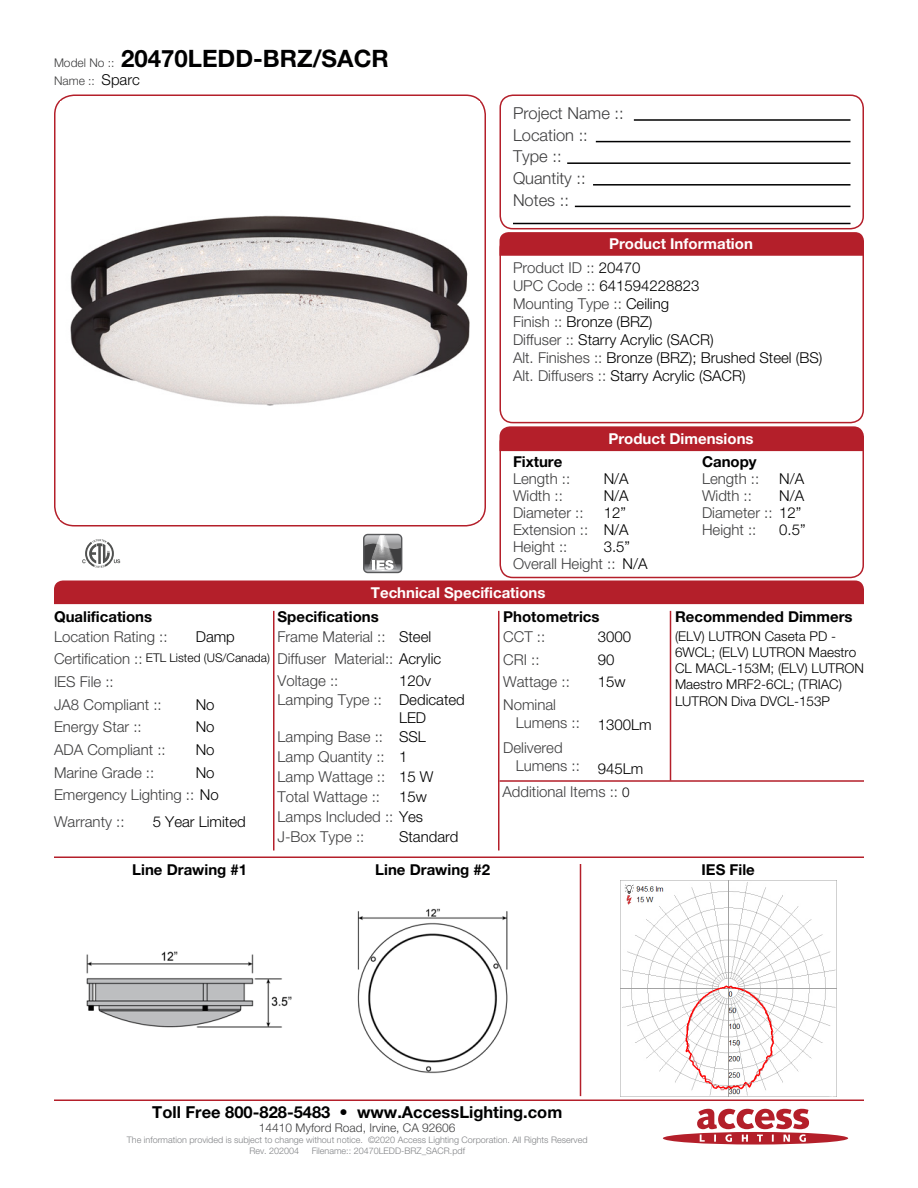
<style>
.page{position:relative;width:918px;height:1188px;background:#fff}
.page>*{position:absolute;margin:0;border:0;box-sizing:border-box;transform-origin:0 0}
.t1{font:700 24px "Helvetica Neue LT Std";color:#000001}
.Left_Justify{font:300 16.5px "Helvetica Neue LT Std";color:#3e3e3f}
.t2{font:700 16.5px "Helvetica Neue LT Std";color:#000001}
.Left_Justify-2{font:300 15px/18px "Helvetica Neue LT Std";color:#3e3e3f}
.Left_Justify-3{font:300 15px/18px "Helvetica Neue LT Std";color:#000001}
.Left_Justify-4{font:700 15px "Helvetica Neue LT Std";color:#000001}
.t3{font:700 15px "Helvetica Neue LT Std";color:#fff}
.Left_Justify-5{font:300 13.5px/16.2px "Helvetica Neue LT Std";color:#000001}
.t4{font:300 12px "Helvetica Neue LT Std";color:#3e3e3f}
.Left_Justify-6{font:300 12px "Helvetica Neue LT Std";color:#000001}
.t5{font:300 9px "Helvetica Neue LT Std";color:#808285}
.s1{font-weight:300;font-size:12px;color:#3e3e3f}
.s2{font-size:15px;color:#000001}
.s3{color:#000001}
.s4{color:#3e3e3f}
.s5{font-size:13.5px;color:#000001}
</style>
<div class="page">
<svg style="left:663px;top:1109px;width:185px;height:36px"></svg>
<div style="left:499px;top:94px;width:365px;height:135px;border:2px solid #b41f2a;border-radius:13px"></div>
<div style="left:499px;top:235px;width:365px;height:188px;border:2px solid #b41f2a;border-radius:13px"></div>
<div style="left:499px;top:430px;width:365px;height:148px;border:2px solid #b41f2a;border-radius:13px"></div>
<hr style="left:634px;top:119px;width:217px;height:2px;background:#000001">
<hr style="left:596px;top:141px;width:254px;height:1px;background:#000001">
<hr style="left:593px;top:184px;width:258px;height:2px;background:#000001">
<hr style="left:567px;top:162px;width:283px;height:2px;background:#000001">
<hr style="left:575px;top:206px;width:275px;height:1px;background:#000001">
<hr style="left:513px;top:223px;width:337px;height:1px;background:#000001">
<svg style="left:500px;top:232px;width:364px;height:24px"></svg>
<div style="left:500px;top:426px;width:364px;height:25px;background:#b41f2a"></div>
<div style="left:54px;top:580px;width:810px;height:24px;background:#b41f2a"></div>
<hr style="left:54px;top:856px;width:810px;height:2px;background:#b41f2a">
<hr style="left:54px;top:1100px;width:810px;height:1px;background:#b41f2a">
<hr style="left:670px;top:611px;width:1px;height:170px;background:#b41f2a">
<hr style="left:580px;top:864px;width:1px;height:232px;background:#b41f2a">
<hr style="left:498px;top:611px;width:2px;height:239px;background:#b41f2a">
<hr style="left:273px;top:611px;width:1px;height:239px;background:#b41f2a">
<div style="left:54px;top:94px;width:432px;height:432px;border:2px solid #b41f2a;border-radius:20px"></div>
<hr style="left:500px;top:780px;width:364px;height:2px;background:#b41f2a">
<img style="left:61px;top:215px;width:418px;height:305px">
<svg style="left:82px;top:539px;width:38px;height:29px"></svg>
<div style="left:363px;top:534px;width:39px;height:39px;border:1px solid #57585a;border-radius:4px"></div>
<svg style="left:363px;top:535px;width:40px;height:37px"></svg>
<img style="left:86px;top:951px;width:206px;height:77px">
<img style="left:357px;top:908px;width:151px;height:166px">
<img style="left:620px;top:881px;width:216px;height:216px">
<p class="t1" style="left:54px;top:44px;width:336px"><span class="s1">Model No ::</span> 20470LEDD-BRZ/SACR</p>
<p class="t4" style="left:54px;top:73px;width:87px">Name :: <span class="s2">Sparc</span></p>
<p class="Left_Justify" style="left:513px;top:103px;width:112px">Project Name ::</p>
<p class="Left_Justify" style="left:513px;top:125px;width:76px">Location ::</p>
<p class="Left_Justify" style="left:513px;top:146px;width:50px">Type ::</p>
<p class="Left_Justify" style="left:513px;top:168px;width:74px">Quantity ::</p>
<p class="Left_Justify" style="left:513px;top:190px;width:57px">Notes ::</p>
<p class="t3" style="left:609px;top:235px;width:145px">Product Information</p>
<p class="Left_Justify-2" style="left:513px;top:259px;width:129px">Product ID :: <span class="s3">20470</span></p>
<p class="Left_Justify-3" style="left:513px;top:277px;width:188px"><span class="s4">UPC Code ::</span> 641594228823</p>
<p class="Left_Justify-2" style="left:513px;top:295px;width:158px">Mounting Type :: <span class="s3">Ceiling</span></p>
<p class="Left_Justify-3" style="left:513px;top:313px;width:141px"><span class="s4">Finish ::</span> Bronze (BRZ)</p>
<p class="Left_Justify-3" style="left:513px;top:331px;width:202px"><span class="s4">Diffuser ::</span> Starry Acrylic (SACR)</p>
<p class="Left_Justify-3" style="left:513px;top:349px;width:311px"><span class="s4">Alt. Finishes ::</span> Bronze (BRZ); Brushed Steel (BS)</p>
<p class="Left_Justify-3" style="left:513px;top:367px;width:234px"><span class="s4">Alt. Diffusers ::</span> Starry Acrylic (SACR)</p>
<p class="t3" style="left:608px;top:429px;width:147px">Product Dimensions</p>
<p class="Left_Justify-4" style="left:513px;top:453px;width:51px">Fixture</p>
<p class="Left_Justify-4" style="left:702px;top:453px;width:56px">Canopy</p>
<p class="Left_Justify-2" style="left:513px;top:470px;width:59px">Length ::</p>
<p class="Left_Justify-3" style="left:604px;top:470px;width:27px">N/A</p>
<p class="Left_Justify-2" style="left:702px;top:470px;width:59px">Length ::</p>
<p class="Left_Justify-3" style="left:779px;top:470px;width:27px">N/A</p>
<p class="Left_Justify-2" style="left:513px;top:487px;width:51px">Width ::</p>
<p class="Left_Justify-2" style="left:513px;top:537px;width:56px">Height ::</p>
<p class="Left_Justify-3" style="left:604px;top:487px;width:27px">N/A</p>
<p class="Left_Justify-3" style="left:604px;top:537px;width:28px">3.5”</p>
<p class="Left_Justify-3" style="left:779px;top:487px;width:27px">N/A</p>
<p class="Left_Justify-2" style="left:702px;top:487px;width:51px">Width ::</p>
<p class="Left_Justify-2" style="left:513px;top:503px;width:72px">Diameter ::</p>
<p class="Left_Justify-2" style="left:513px;top:520px;width:77px">Extension ::</p>
<p class="Left_Justify-3" style="left:604px;top:503px;width:24px">12”</p>
<p class="Left_Justify-2" style="left:702px;top:503px;width:101px">Diameter :: <span class="s3">12”</span></p>
<p class="Left_Justify-3" style="left:604px;top:520px;width:27px">N/A</p>
<p class="Left_Justify-3" style="left:779px;top:520px;width:28px">0.5”</p>
<p class="Left_Justify-2" style="left:702px;top:520px;width:56px">Height ::</p>
<p class="Left_Justify-2" style="left:513px;top:554px;width:104px">Overall Height ::</p>
<p class="Left_Justify-3" style="left:622px;top:554px;width:27px">N/A</p>
<p class="t3" style="left:371px;top:583px;width:176px">Technical Specifications</p>
<p class="Left_Justify-4" style="left:54px;top:607px;width:100px">Qualifications</p>
<p class="Left_Justify-4" style="left:503px;top:607px;width:98px">Photometrics</p>
<p class="Left_Justify-4" style="left:675px;top:607px;width:179px">Recommended Dimmers</p>
<p class="Left_Justify-4" style="left:278px;top:607px;width:103px">Specifications</p>
<p class="Left_Justify-3" style="left:399px;top:627px;width:34px">Steel</p>
<p class="Left_Justify-3" style="left:399px;top:671px;width:33px">120v</p>
<p class="Left_Justify-3" style="left:196px;top:627px;width:41px">Damp</p>
<p class="Left_Justify-3" style="left:598px;top:627px;width:35px">3000</p>
<p class="Left_Justify-5" style="left:675px;top:628px;width:190px">(ELV) LUTRON Caseta PD -<br>6WCL; (ELV) LUTRON Maestro<br>CL MACL-153M; (ELV) LUTRON<br>Maestro MRF2-6CL; (TRIAC)<br>LUTRON Diva DVCL-153P</p>
<p class="Left_Justify-2" style="left:54px;top:627px;width:115px">Location Rating ::</p>
<p class="Left_Justify-2" style="left:503px;top:627px;width:43px">CCT ::</p>
<p class="Left_Justify-2" style="left:503px;top:650px;width:38px">CRI ::</p>
<p class="Left_Justify-2" style="left:503px;top:673px;width:68px">Wattage ::</p>
<p class="Left_Justify-2" style="left:516px;top:695px;width:66px;text-indent:-13px">Nominal<br>Lumens ::</p>
<p class="Left_Justify-2" style="left:516px;top:738px;width:66px;text-indent:-13px">Delivered<br>Lumens ::</p>
<p class="Left_Justify-2" style="left:278px;top:627px;width:110px">Frame Material ::</p>
<p class="Left_Justify-2" style="left:278px;top:671px;width:62px">Voltage ::</p>
<p class="Left_Justify-2" style="left:54px;top:650px;width:90px">Certification ::</p>
<p class="Left_Justify-2" style="left:54px;top:695px;width:109px">JA8 Compliant ::</p>
<p class="Left_Justify-6" style="left:146px;top:651px;width:126px">ETL Listed (US/Canada)</p>
<p class="Left_Justify-3" style="left:196px;top:695px;width:20px">No</p>
<p class="Left_Justify-3" style="left:196px;top:718px;width:20px">No</p>
<p class="Left_Justify-3" style="left:196px;top:740px;width:20px">No</p>
<p class="Left_Justify-3" style="left:196px;top:763px;width:20px">No</p>
<p class="Left_Justify-2" style="left:278px;top:650px;width:165px">Diffuser Material:: <span class="s3">Acrylic</span></p>
<p class="Left_Justify-2" style="left:278px;top:691px;width:106px">Lamping Type ::</p>
<p class="Left_Justify-2" style="left:278px;top:727px;width:107px">Lamping Base ::</p>
<p class="Left_Justify-2" style="left:278px;top:747px;width:109px">Lamp Quantity ::</p>
<p class="Left_Justify-2" style="left:278px;top:767px;width:109px">Lamp Wattage ::</p>
<p class="Left_Justify-2" style="left:278px;top:787px;width:104px">Total Wattage ::</p>
<p class="Left_Justify-2" style="left:278px;top:808px;width:147px">Lamps Included :: <span class="s3">Yes</span></p>
<p class="Left_Justify-2" style="left:278px;top:828px;width:88px">J-Box Type ::</p>
<p class="Left_Justify-3" style="left:598px;top:650px;width:18px">90</p>
<p class="Left_Justify-3" style="left:598px;top:673px;width:29px">15w</p>
<p class="Left_Justify-3" style="left:598px;top:716px;width:55px">1300Lm</p>
<p class="Left_Justify-3" style="left:598px;top:759px;width:47px">945Lm</p>
<p class="Left_Justify-2" style="left:54px;top:673px;width:61px">IES File ::</p>
<p class="Left_Justify-2" style="left:54px;top:718px;width:89px">Energy Star ::</p>
<p class="Left_Justify-2" style="left:54px;top:740px;width:113px">ADA Compliant ::</p>
<p class="Left_Justify-2" style="left:54px;top:763px;width:102px">Marine Grade ::</p>
<p class="Left_Justify-2" style="left:54px;top:786px;width:166px">Emergency Lighting :: <span class="s3">No</span></p>
<p class="Left_Justify-3" style="left:399px;top:691px;width:67px">Dedicated<br>LED</p>
<p class="Left_Justify-3" style="left:399px;top:727px;width:28px">SSL</p>
<p class="Left_Justify-3" style="left:399px;top:747px;width:10px">1</p>
<p class="Left_Justify-3" style="left:399px;top:767px;width:36px">15 W</p>
<p class="Left_Justify-3" style="left:399px;top:787px;width:29px">15w</p>
<p class="Left_Justify-2" style="left:502px;top:782px;width:129px">Additional Items :: <span class="s5">0</span></p>
<p class="Left_Justify-2" style="left:54px;top:813px;width:72px">Warranty ::</p>
<p class="Left_Justify-3" style="left:153px;top:813px;width:95px">5 Year Limited</p>
<p class="Left_Justify-3" style="left:399px;top:828px;width:61px">Standard</p>
<p class="Left_Justify-4" style="left:132px;top:860px;width:116px">Line Drawing #1</p>
<p class="Left_Justify-4" style="left:375px;top:860px;width:116px">Line Drawing #2</p>
<p class="Left_Justify-4" style="left:702px;top:860px;width:55px">IES File</p>
<p class="t2" style="left:152px;top:1101px;width:412px">Toll Free 800-828-5483 • www.AccessLighting.com</p>
<p class="t4" style="left:259px;top:1120px;width:198px">14410 Myford Road, Irvine, CA 92606</p>
<p class="t5" style="left:127px;top:1134px;width:462px">The information provided is subject to change without notice. ©2020 Access Lighting Corporation. All Rights Reserved</p>
<p class="t5" style="left:249px;top:1145px;width:51px">Rev. 202004</p>
<p class="t5" style="left:312px;top:1145px;width:155px">Filename:: 20470LEDD-BRZ_SACR.pdf</p>
</div>
